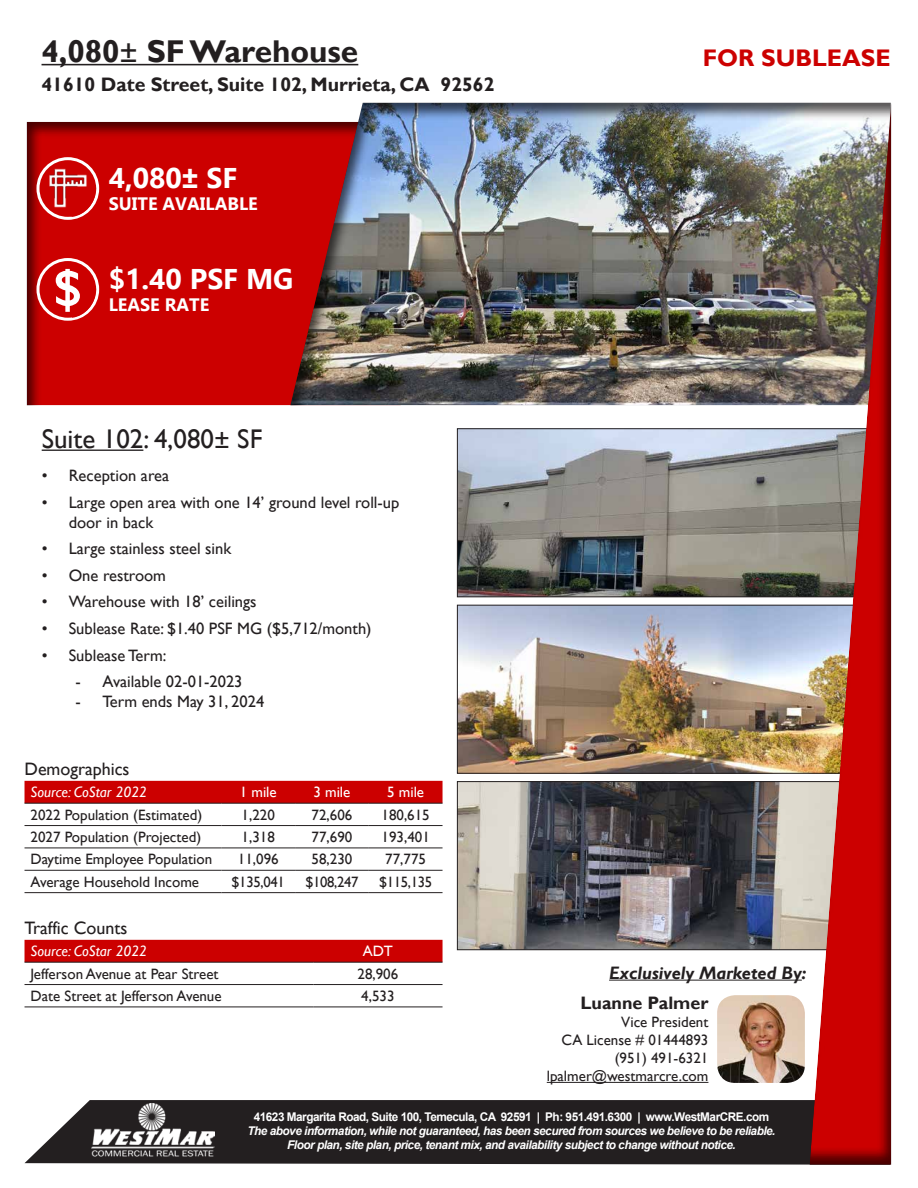
<style>
.page{position:relative;width:918px;height:1188px;background:#fff}
.page>*{position:absolute;margin:0;border:0;box-sizing:border-box;transform-origin:0 0}
.t1{font:700 31.5px "Gill Sans";color:#231f20}
.t2{font:700 28.5px "Gadugi";color:#fff}
.t3{font:27px "Gill Sans";color:#231f20}
.t4{font:700 24px "Gill Sans";color:#c00}
.t5{font:700 19.5px "Gill Sans";color:#231f20}
.t6{font:18px "Gill Sans";color:#231f20}
.t7{font:700 18px "Gadugi";color:#fff}
.t8{font:italic 700 18px "Gill Sans";color:#231f20}
.t9{font:700 18px "Gill Sans";color:#231f20}
.t10{font:16.5px/19.8px "Gill Sans";color:#231f20}
.t11{font:15px/18px "Gill Sans";color:#231f20;text-align:right}
.t12{font:italic 15px "Gill Sans";color:#fff}
.t13{font:15px "Gill Sans";color:#fff}
.t14{font:italic 700 12px/14.4px "Arial";letter-spacing:-.04em;color:#fff;text-align:center}
.t15{font:700 12px "Arial";letter-spacing:-.04em;color:#fff}
.s1{font-weight:400}
.s2{font-family:"Gill Sans"}
</style>
<div class="page">
<svg style="left:25px;top:1100px;width:782px;height:65px;background:#312d2e"></svg>
<img style="left:92px;top:1104px;width:122px;height:55px">
<hr style="left:42px;top:64px;width:316px;height:1px;background:#231f20">
<div style="left:26px;top:120px;width:449px;height:286px;background:#231f20;opacity:.75"></div>
<div style="left:289px;top:102px;width:603px;height:306px;background:#231f20;opacity:.75"></div>
<hr style="left:42px;top:450px;width:101px;height:1px;background:#231f20">
<div style="left:25px;top:781px;width:418px;height:22px;background:#c00"></div>
<hr style="left:25px;top:848px;width:196px;height:1px;background:#231f20">
<hr style="left:221px;top:848px;width:74px;height:1px;background:#231f20">
<hr style="left:295px;top:848px;width:74px;height:1px;background:#231f20">
<hr style="left:369px;top:848px;width:74px;height:1px;background:#231f20">
<hr style="left:25px;top:870px;width:196px;height:1px;background:#231f20">
<hr style="left:221px;top:870px;width:74px;height:1px;background:#231f20">
<hr style="left:295px;top:870px;width:74px;height:1px;background:#231f20">
<hr style="left:369px;top:870px;width:74px;height:1px;background:#231f20">
<hr style="left:25px;top:803px;width:196px;height:1px;background:#231f20">
<hr style="left:221px;top:803px;width:74px;height:1px;background:#231f20">
<hr style="left:295px;top:803px;width:74px;height:1px;background:#231f20">
<hr style="left:369px;top:803px;width:74px;height:1px;background:#231f20">
<hr style="left:25px;top:825px;width:196px;height:1px;background:#231f20">
<hr style="left:221px;top:825px;width:74px;height:1px;background:#231f20">
<hr style="left:295px;top:825px;width:74px;height:1px;background:#231f20">
<hr style="left:369px;top:825px;width:74px;height:1px;background:#231f20">
<hr style="left:25px;top:892px;width:196px;height:1px;background:#231f20">
<hr style="left:221px;top:892px;width:74px;height:1px;background:#231f20">
<hr style="left:295px;top:892px;width:74px;height:1px;background:#231f20">
<hr style="left:369px;top:892px;width:74px;height:1px;background:#231f20">
<div style="left:25px;top:940px;width:418px;height:22px;background:#c00"></div>
<hr style="left:25px;top:984px;width:288px;height:1px;background:#231f20">
<hr style="left:313px;top:984px;width:130px;height:1px;background:#231f20">
<hr style="left:25px;top:962px;width:288px;height:1px;background:#231f20">
<hr style="left:313px;top:962px;width:130px;height:1px;background:#231f20">
<hr style="left:25px;top:1007px;width:288px;height:1px;background:#231f20">
<hr style="left:313px;top:1007px;width:130px;height:1px;background:#231f20">
<svg style="left:38px;top:260px;width:60px;height:59px"></svg>
<div style="left:36px;top:258px;width:63px;height:63px;border:3px solid #fff;border-radius:50%"></div>
<svg style="left:55px;top:269px;width:41px;height:49px"></svg>
<svg style="left:38px;top:159px;width:60px;height:59px"></svg>
<div style="left:36px;top:157px;width:63px;height:63px;border:3px solid #fff;border-radius:50%"></div>
<svg style="left:55px;top:177px;width:41px;height:40px"></svg>
<img style="left:48px;top:169px;width:40px;height:39px">
<hr style="left:609px;top:980px;width:193px;height:1px;background:#231f20">
<hr style="left:547px;top:1082px;width:161px;height:1px;background:#231f20">
<img style="left:717px;top:995px;width:88px;height:88px">
<img style="left:459px;top:431px;width:348px;height:164px">
<div style="left:457px;top:429px;width:419px;height:168px;border:1px solid #231f20"></div>
<img style="left:459px;top:607px;width:348px;height:164px">
<div style="left:457px;top:605px;width:419px;height:168px;border:1px solid #231f20"></div>
<img style="left:459px;top:783px;width:348px;height:165px">
<div style="left:457px;top:781px;width:419px;height:169px;border:1px solid #231f20"></div>
<div style="left:807px;top:100px;width:86px;height:1065px;background:#231f20;opacity:.75"></div>
<h1 class="t1" style="left:42px;top:33px;width:318px">4,080<span class="s1">±</span> SF Warehouse</h1>
<h3 class="t5" style="left:42px;top:73px;width:454px">41610 Date Street, Suite 102, Murrieta, CA 92562</h3>
<h2 class="t2" style="left:109px;top:161px;width:130px">4,080<span class="s2">±</span> SF</h2>
<p class="t7" style="left:109px;top:192px;width:151px">SUITE AVAILABLE</p>
<h2 class="t2" style="left:109px;top:262px;width:186px">$1.40 PSF MG</h2>
<p class="t7" style="left:109px;top:293px;width:102px">LEASE RATE</p>
<h3 class="t3" style="left:42px;top:423px;width:222px">Suite 102: 4,080± SF</h3>
<p class="t10" style="left:42px;top:466px;width:129px">• Reception area</p>
<p class="t10" style="left:69px;top:493px;width:332px;text-indent:-27px">• Large open area with one 14’ ground level roll-up door in back</p>
<p class="t10" style="left:42px;top:539px;width:191px">• Large stainless steel sink</p>
<p class="t10" style="left:42px;top:566px;width:126px">• One restroom</p>
<p class="t10" style="left:42px;top:592px;width:216px">• Warehouse with 18’ ceilings</p>
<p class="t10" style="left:42px;top:619px;width:331px">• Sublease Rate: $1.40 PSF MG ($5,712/month)</p>
<p class="t10" style="left:42px;top:645px;width:126px">• Sublease Term:</p>
<p class="t10" style="left:75px;top:672px;width:169px">- Available 02-01-2023</p>
<p class="t10" style="left:75px;top:692px;width:190px">- Term ends May 31, 2024</p>
<p class="t6" style="left:25px;top:758px;width:107px">Demographics</p>
<p class="t12" style="left:31px;top:783px;width:118px">Source: CoStar 2022</p>
<p class="t13" style="left:240px;top:783px;width:38px">1 mile</p>
<p class="t13" style="left:313px;top:783px;width:38px">3 mile</p>
<p class="t13" style="left:387px;top:783px;width:38px">5 mile</p>
<p class="t11" style="left:31px;top:806px;width:173px">2022 Population (Estimated)</p>
<p class="t11" style="left:242px;top:806px;width:35px">1,220</p>
<p class="t11" style="left:312px;top:806px;width:42px">72,606</p>
<p class="t11" style="left:382px;top:806px;width:50px">180,615</p>
<p class="t11" style="left:31px;top:828px;width:172px">2027 Population (Projected)</p>
<p class="t11" style="left:242px;top:828px;width:35px">1,318</p>
<p class="t11" style="left:312px;top:828px;width:42px">77,690</p>
<p class="t11" style="left:382px;top:828px;width:50px">193,401</p>
<p class="t11" style="left:31px;top:851px;width:183px">Daytime Employee Population</p>
<p class="t11" style="left:238px;top:851px;width:42px">11,096</p>
<p class="t11" style="left:312px;top:851px;width:42px">58,230</p>
<p class="t11" style="left:385px;top:851px;width:42px">77,775</p>
<p class="t11" style="left:31px;top:873px;width:170px">Average Household Income</p>
<p class="t11" style="left:232px;top:873px;width:55px">$135,041</p>
<p class="t11" style="left:305px;top:873px;width:55px">$108,247</p>
<p class="t11" style="left:379px;top:873px;width:55px">$115,135</p>
<p class="t6" style="left:25px;top:917px;width:104px">Traffic Counts</p>
<p class="t12" style="left:31px;top:942px;width:118px">Source: CoStar 2022</p>
<p class="t13" style="left:363px;top:942px;width:32px">ADT</p>
<p class="t11" style="left:31px;top:965px;width:190px">Jefferson Avenue at Pear Street</p>
<p class="t11" style="left:358px;top:965px;width:42px">28,906</p>
<p class="t11" style="left:31px;top:987px;width:193px">Date Street at Jefferson Avenue</p>
<p class="t11" style="left:361px;top:987px;width:35px">4,533</p>
<h3 class="t4" style="left:703px;top:44px;width:189px">FOR SUBLEASE</h3>
<p class="t8" style="left:609px;top:962px;width:199px">Exclusively Marketed By:</p>
<p class="t9" style="left:580px;top:992px;width:129px">Luanne Palmer</p>
<p class="t11" style="left:547px;top:1013px;width:163px">Vice President<br>CA License # 01444893 (951) 491-6321 lpalmer@westmarcre.com</p>
<p class="t15" style="left:254px;top:1108px;width:517px">41623 Margarita Road, Suite 100, Temecula, CA 92591 | Ph: 951.491.6300 | www.WestMarCRE.com</p>
<p class="t14" style="left:247px;top:1124px;width:530px">The above information, while not guaranteed, has been secured from sources we believe to be reliable.<br>Floor plan, site plan, price, tenant mix, and availability subject to change without notice.</p>
</div>
